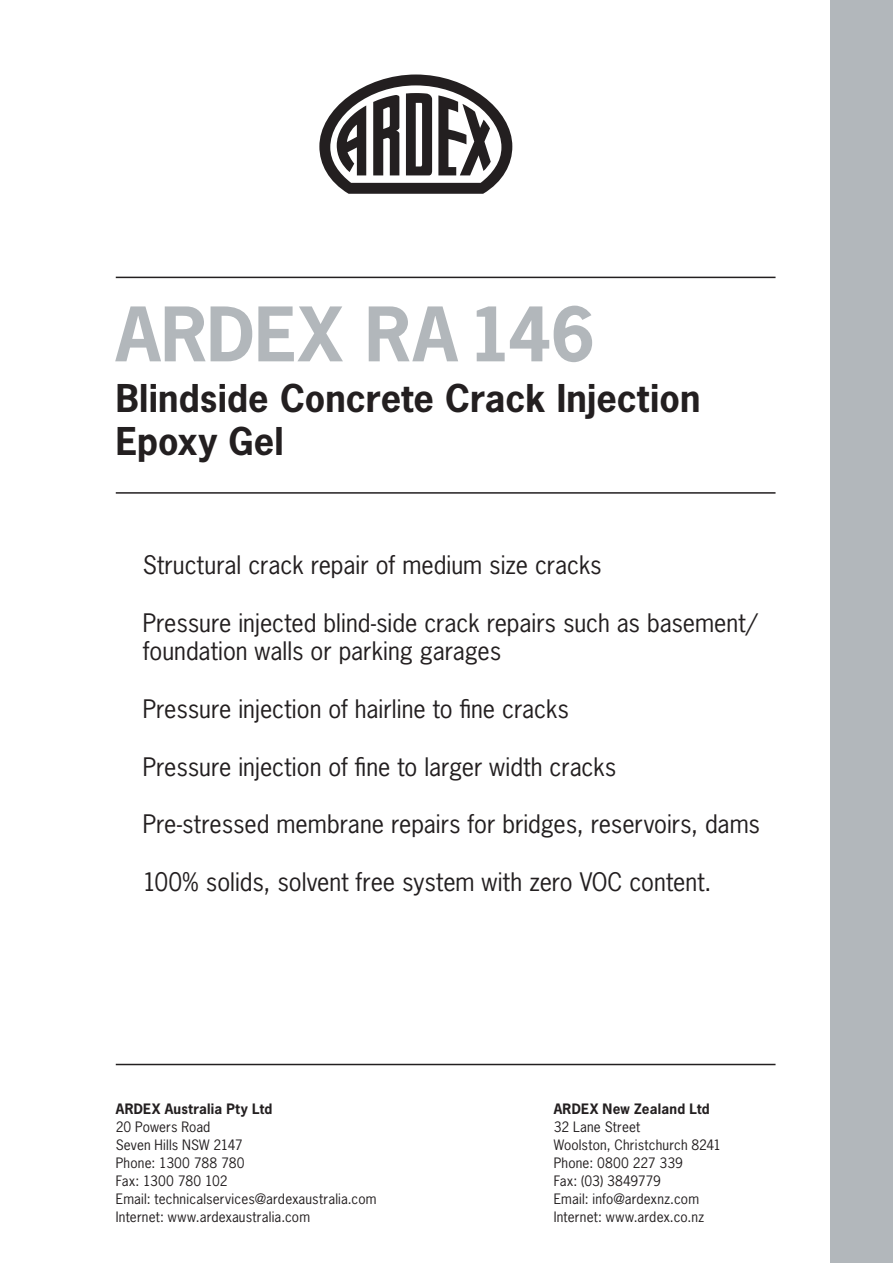
<style>
.page{position:relative;width:893px;height:1263px;background:#fff}
.page>*{position:absolute;margin:0;border:0;box-sizing:border-box;transform-origin:0 0}
.t1{font:700 70.5px "News Gothic Std";letter-spacing:-.005em;color:#b2b7bb}
.t2{font:700 36px/43.2px "News Gothic Std";color:#231f20}
.t3{font:24px/28.8px "News Gothic Std";color:#231f20}
.t4{font:13.5px "News Gothic Std";letter-spacing:.01em;color:#231f20}
.t5{font:700 13.5px "News Gothic Std";letter-spacing:.02em;color:#231f20}
.t6{font:13.5px "News Gothic Std";letter-spacing:-.01em;color:#231f20}
</style>
<div class="page">
<svg style="left:319px;top:74px;width:193px;height:120px"></svg>
<hr style="left:116px;top:276px;width:659px;height:2px;background:#231f20">
<hr style="left:116px;top:492px;width:659px;height:1px;background:#231f20">
<hr style="left:116px;top:1063px;width:659px;height:2px;background:#231f20">
<div style="left:829px;top:0;width:63px;height:1262px;background:#b2b7bb"></div>
<p class="t1" style="left:116px;top:288px;width:480px">ARDEX RA 146</p>
<p class="t2" style="left:116px;top:376px;width:586px">Blindside Concrete Crack Injection<br>Epoxy Gel</p>
<p class="t3" style="left:143px;top:550px;width:460px">Structural crack repair of medium size cracks</p>
<p class="t3" style="left:143px;top:608px;width:615px">Pressure injected blind-side crack repairs such as basement/ foundation walls or parking garages</p>
<p class="t3" style="left:143px;top:694px;width:427px">Pressure injection of hairline to fine cracks</p>
<p class="t3" style="left:143px;top:752px;width:474px">Pressure injection of fine to larger width cracks</p>
<p class="t3" style="left:143px;top:809px;width:618px">Pre-stressed membrane repairs for bridges, reservoirs, dams</p>
<p class="t3" style="left:143px;top:867px;width:570px">100% solids, solvent free system with zero VOC content.</p>
<p class="t5" style="left:116px;top:1099px;width:158px">ARDEX Australia Pty Ltd</p>
<p class="t4" style="left:116px;top:1117px;width:96px">20 Powers Road</p>
<p class="t4" style="left:116px;top:1135px;width:128px">Seven Hills NSW 2147</p>
<p class="t4" style="left:116px;top:1153px;width:130px">Phone: 1300 788 780</p>
<p class="t6" style="left:116px;top:1171px;width:113px">Fax: 1300 780 102</p>
<p class="t4" style="left:116px;top:1189px;width:262px">Email: technicalservices@ardexaustralia.com</p>
<p class="t4" style="left:116px;top:1207px;width:196px">Internet: www.ardexaustralia.com</p>
<p class="t5" style="left:553px;top:1099px;width:157px">ARDEX New Zealand Ltd</p>
<p class="t4" style="left:553px;top:1117px;width:88px">32 Lane Street</p>
<p class="t4" style="left:553px;top:1135px;width:169px">Woolston, Christchurch 8241</p>
<p class="t4" style="left:553px;top:1153px;width:131px">Phone: 0800 227 339</p>
<p class="t6" style="left:553px;top:1171px;width:109px">Fax: (03) 3849779</p>
<p class="t4" style="left:553px;top:1189px;width:147px">Email: info@ardexnz.com</p>
<p class="t4" style="left:553px;top:1207px;width:152px">Internet: www.ardex.co.nz</p>
</div>
